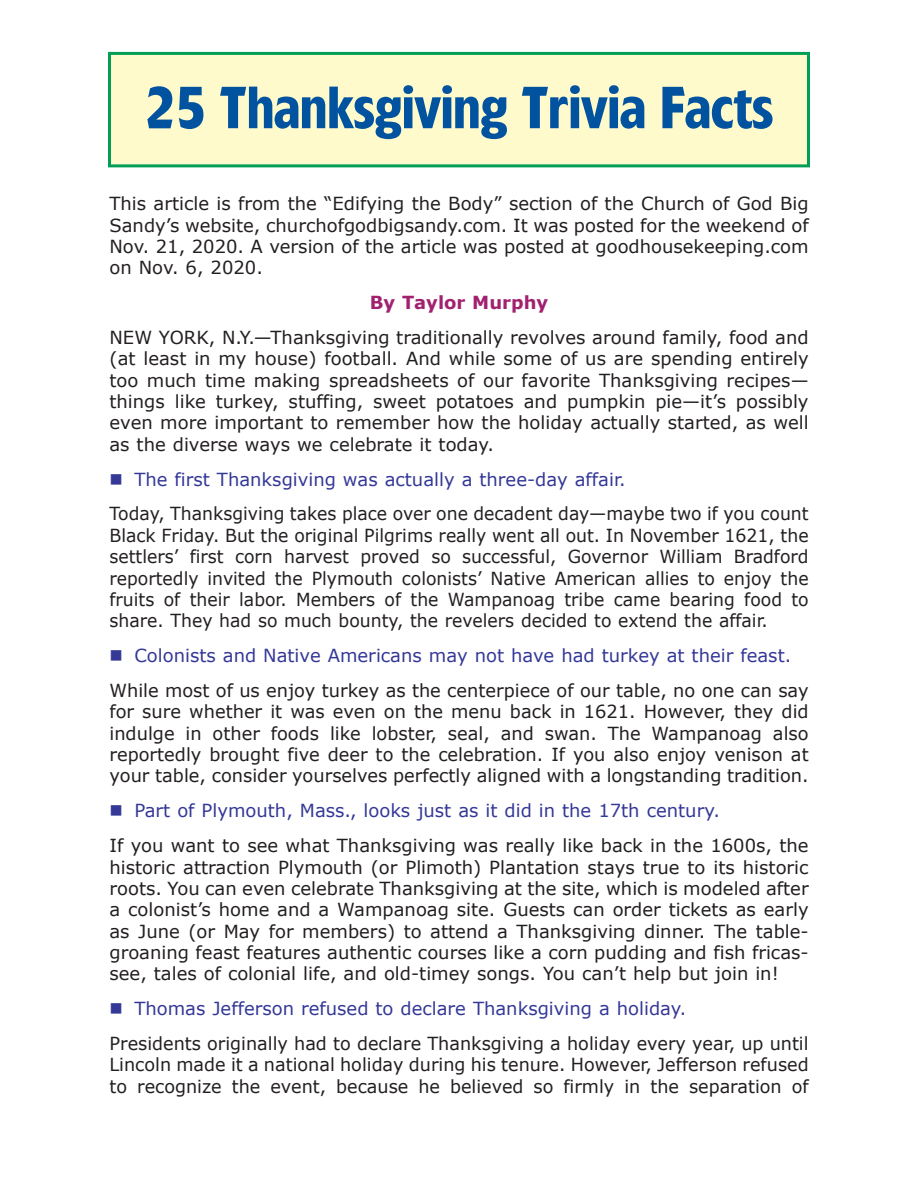
<style>
.page{position:relative;width:918px;height:1188px;background:#fff}
.page>*{position:absolute;margin:0;border:0;box-sizing:border-box;transform-origin:0 0}
.t1{font:700 55.5px "Forever";color:#0153a0;scale:.91 1}
.t2{font:18px/21.3px "Verdana";color:#231f20;text-align:justify}
.t3{font:18px/21.3px "Verdana";color:#231f20;text-align:justify;scale:.96 1}
.t4{font:18px "Verdana";color:#343896}
.t5{font:700 18px "Verdana";color:#a1216f}
</style>
<div class="page">
<div style="left:110px;top:53px;width:698px;height:113px;background:#fffacb"></div>
<div style="left:108px;top:52px;width:702px;height:115px;border:3px solid #009e57"></div>
<h1 class="t1" style="left:145px;top:88px;width:692px">25 Thanksgiving Trivia Facts</h1>
<p class="t2" style="left:110px;top:192px;width:701px">This article is from the “Edifying the Body” section of the Church of God Big Sandy’s website, churchofgodbigsandy.com. It was posted for the weekend of Nov. 21, 2020. A version of the article was posted at goodhousekeeping.com on Nov. 6, 2020.</p>
<p class="t5" style="left:370px;top:291px;width:180px">By Taylor Murphy</p>
<p class="t2" style="left:110px;top:326px;width:701px">NEW YORK, N.Y.—Thanksgiving traditionally revolves around family, food and (at least in my house) football. And while some of us are spending entirely too much time making spreadsheets of our favorite Thanksgiving recipes— things like turkey, stuffing, sweet potatoes and pumpkin pie—it’s possibly even more important to remember how the holiday actually started, as well as the diverse ways we celebrate it today.</p>
<p class="t4" style="left:134px;top:468px;width:493px">The first Thanksgiving was actually a three-day affair.</p>
<p class="t3" style="left:110px;top:503px;width:730px">Today, Thanksgiving takes place over one decadent day—maybe two if you count Black Friday. But the original Pilgrims really went all out. In November 1621, the settlers’ first corn harvest proved so successful, Governor William Bradford reportedly invited the Plymouth colonists’ Native American allies to enjoy the fruits of their labor. Members of the Wampanoag tribe came bearing food to share. They had so much bounty, the revelers decided to extend the affair.</p>
<p class="t4" style="left:134px;top:644px;width:658px">Colonists and Native Americans may not have had turkey at their feast.</p>
<p class="t2" style="left:110px;top:679px;width:701px">While most of us enjoy turkey as the centerpiece of our table, no one can say for sure whether it was even on the menu back in 1621. However, they did indulge in other foods like lobster, seal, and swan. The Wampanoag also reportedly brought five deer to the celebration. If you also enjoy venison at your table, consider yourselves perfectly aligned with a longstanding tradition.</p>
<p class="t4" style="left:134px;top:799px;width:587px">Part of Plymouth, Mass., looks just as it did in the 17th century.</p>
<p class="t2" style="left:110px;top:834px;width:701px">If you want to see what Thanksgiving was really like back in the 1600s, the historic attraction Plymouth (or Plimoth) Plantation stays true to its historic roots. You can even celebrate Thanksgiving at the site, which is modeled after a colonist’s home and a Wampanoag site. Guests can order tickets as early as June (or May for members) to attend a Thanksgiving dinner. The table&shy;groaning feast features authentic courses like a corn pudding and fish fricas&shy;see, tales of colonial life, and old-timey songs. You can’t help but join in!</p>
<p class="t4" style="left:134px;top:997px;width:554px">Thomas Jefferson refused to declare Thanksgiving a holiday.</p>
<p class="t2" style="left:110px;top:1032px;width:701px">Presidents originally had to declare Thanksgiving a holiday every year, up until Lincoln made it a national holiday during his tenure. However, Jefferson refused to recognize the event, because he believed so firmly in the separation of</p>
</div>
